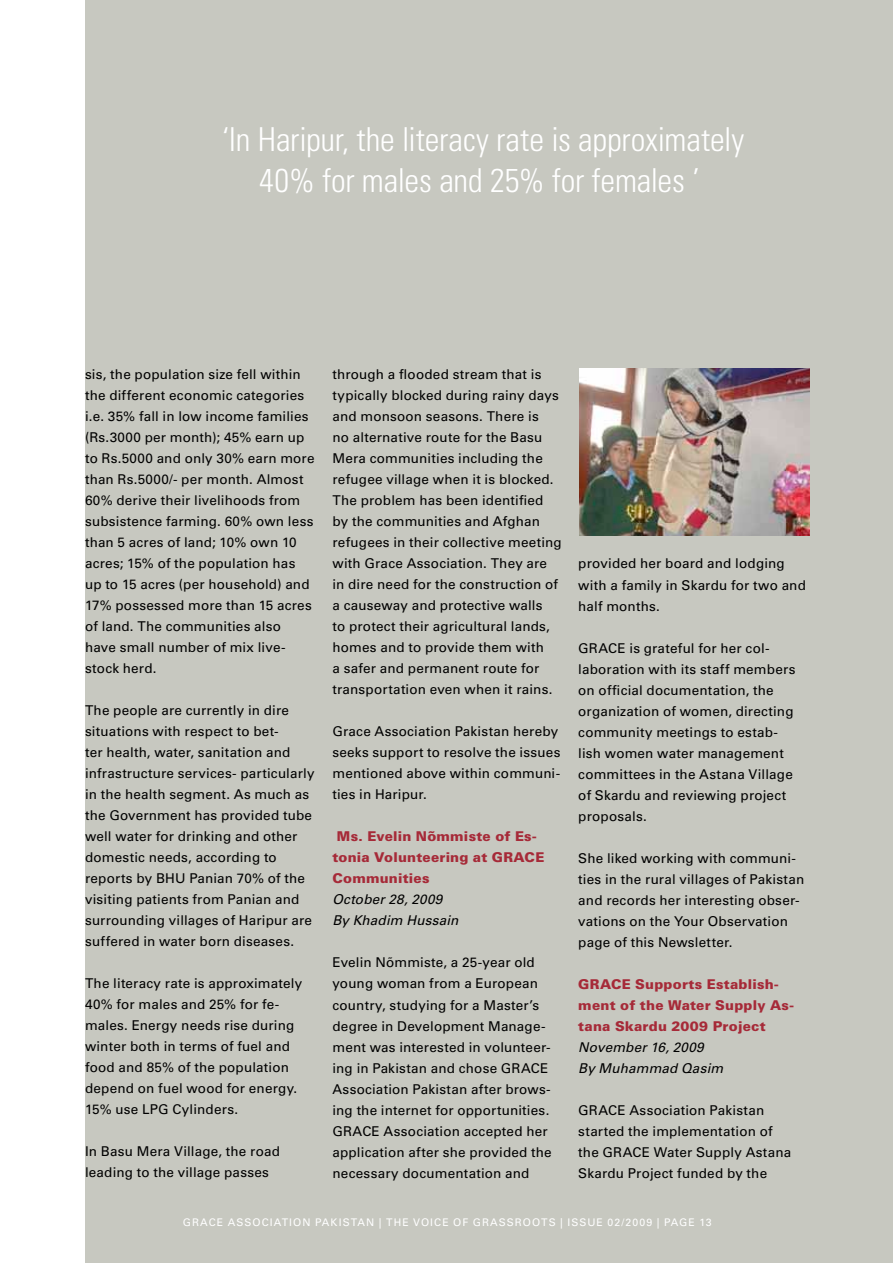
<style>
.page{position:relative;width:893px;height:1263px;background:#fff}
.page>*{position:absolute;margin:0;border:0;box-sizing:border-box;transform-origin:0 0}
.t1{font:300 condensed 33px/40.5px "Univers LT Std";letter-spacing:-.005em;color:#fff;text-align:center}
.t2{font:13.5px/21px "Univers LT Std";letter-spacing:.01em;color:#000}
.t3{font:900 13.5px/21px "Univers LT Std";letter-spacing:.015em;color:#a62a38}
.t4{font:italic 13.5px/21px "Univers LT Std";letter-spacing:.01em;color:#000}
.t5{font:10.5px "Univers LT Std";letter-spacing:.1em;color:#fff}
</style>
<div class="page">
<div style="left:85px;top:0;width:808px;height:1263px;background:#c7c8c0"></div>
<img style="left:580px;top:369px;width:229px;height:166px">
<h1 class="t1" style="left:222px;top:120px;width:524px">‘In Haripur, the literacy rate is approximately<br>40% for males and 25% for females ’</h1>
<p class="t2" style="left:85px;top:364px;width:231px">sis, the population size fell within the different economic categories i.e. 35% fall in low income families (Rs.3000 per month); 45% earn up to Rs.5000 and only 30% earn more than Rs.5000/- per month. Almost<br>60% derive their livelihoods from subsistence farming. 60% own less than 5 acres of land; 10% own 10 acres; 15% of the population has up to 15 acres (per household) and<br>17% possessed more than 15 acres of land. The communities also have small number of mix live&shy;stock herd.</p>
<p class="t2" style="left:85px;top:700px;width:231px">The people are currently in dire situations with respect to bet-<br>ter health, water, sanitation and infrastructure services- particularly in the health segment. As much as the Government has provided tube well water for drinking and other domestic needs, according to reports by BHU Panian 70% of the visiting patients from Panian and surrounding villages of Haripur are suffered in water born diseases.</p>
<p class="t2" style="left:85px;top:973px;width:219px">The literacy rate is approximately<br>40% for males and 25% for fe&shy;males. Energy needs rise during winter both in terms of fuel and food and 85% of the population depend on fuel wood for energy.<br>15% use LPG Cylinders.</p>
<p class="t2" style="left:85px;top:1141px;width:196px">In Basu Mera Village, the road leading to the village passes</p>
<p class="t2" style="left:332px;top:364px;width:231px">through a flooded stream that is typically blocked during rainy days and monsoon seasons. There is<br>no alternative route for the Basu Mera communities including the refugee village when it is blocked.<br>The problem has been identified by the communities and Afghan refugees in their collective meeting with Grace Association. They are in dire need for the construction of a causeway and protective walls<br>to protect their agricultural lands, homes and to provide them with<br>a safer and permanent route for transportation even when it rains.</p>
<p class="t2" style="left:332px;top:721px;width:230px">Grace Association Pakistan hereby seeks support to resolve the issues mentioned above within communi&shy;ties in Haripur.</p>
<p class="t3" style="left:332px;top:826px;width:213px;text-indent:4px">Ms. Evelin Nõmmiste of Es&shy;tonia Volunteering at GRACE<br>Communities</p>
<p class="t4" style="left:332px;top:889px;width:128px">October 28, 2009<br>By Khadim Hussain</p>
<p class="t2" style="left:332px;top:952px;width:221px">Evelin Nõmmiste, a 25-year old young woman from a European country, studying for a Master’s degree in Development Manage&shy;ment was interested in volunteer&shy;ing in Pakistan and chose GRACE<br>Association Pakistan after brows&shy;ing the internet for opportunities.<br>GRACE Association accepted her application after she provided the necessary documentation and</p>
<p class="t2" style="left:578px;top:553px;width:229px">provided her board and lodging with a family in Skardu for two and half months.</p>
<p class="t2" style="left:578px;top:637px;width:219px">GRACE is grateful for her col&shy;laboration with its staff members on official documentation, the organization of women, directing community meetings to estab&shy;lish women water management committees in the Astana Village of Skardu and reviewing project proposals.</p>
<p class="t2" style="left:578px;top:847px;width:227px">She liked working with communi&shy;ties in the rural villages of Pakistan and records her interesting obser&shy;vations on the Your Observation page of this Newsletter.</p>
<p class="t3" style="left:578px;top:973px;width:217px">GRACE Supports Establish&shy;ment of the Water Supply As&shy;tana Skardu 2009 Project</p>
<p class="t4" style="left:578px;top:1036px;width:146px">November 16, 2009<br>By Muhammad Qasim</p>
<p class="t2" style="left:578px;top:1099px;width:214px">GRACE Association Pakistan started the implementation of the GRACE Water Supply Astana<br>Skardu Project funded by the</p>
<p class="t5" style="left:183px;top:1216px;width:530px">GRACE ASSOCIATION PAKISTAN | THE VOICE OF GRASSROOTS | ISSUE 02/2009 | PAGE 13</p>
</div>
